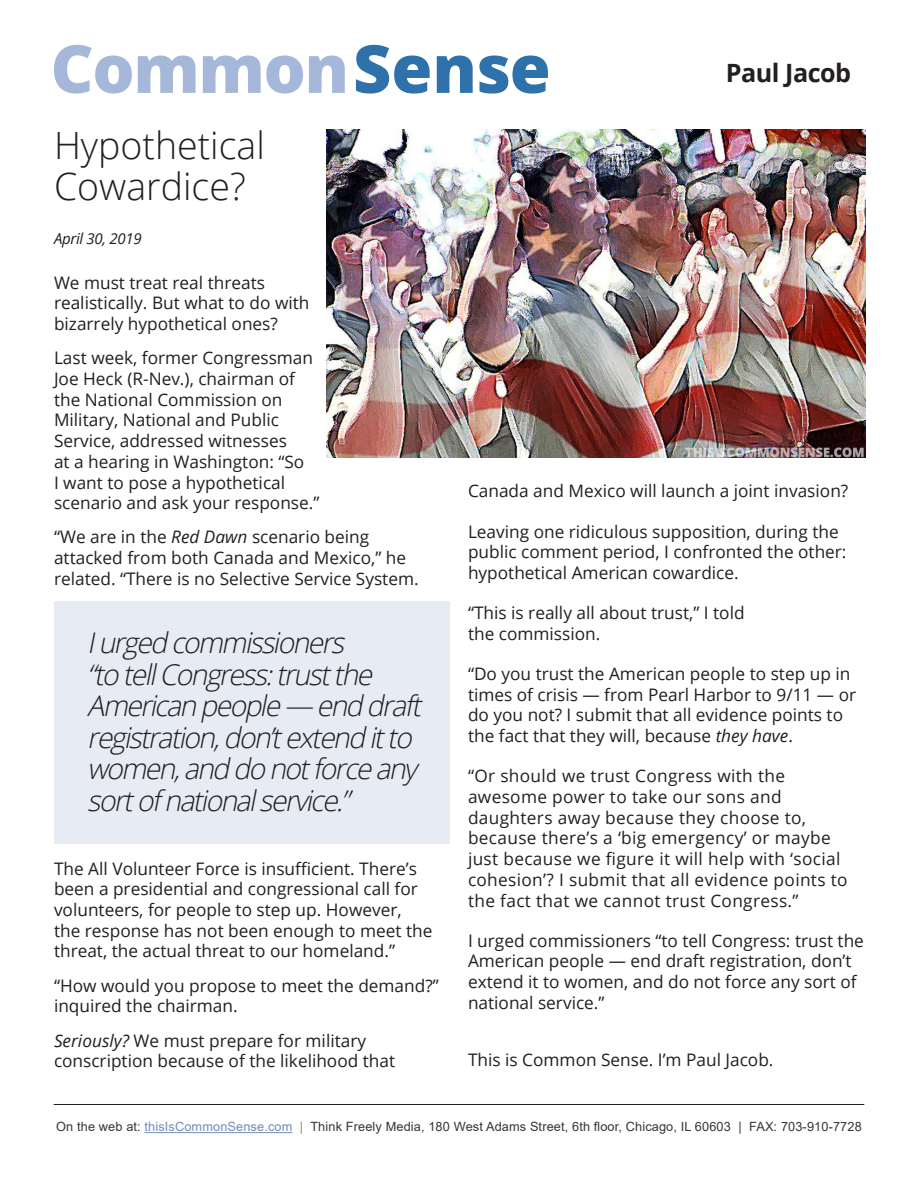
<style>
.page{position:relative;width:918px;height:1188px;background:#fff}
.page>*{position:absolute;margin:0;border:0;box-sizing:border-box;transform-origin:0 0}
.t1{font:800 66.45px "Open Sans";letter-spacing:-.02em;color:#a6b8d9}
.t2{font:300 37.5px/41.4px "Open Sans";color:#231f20}
.t3{font:italic 300 28.5px/31.5px "Open Sans";color:#231f20}
.t4{font:700 25.2px "Open Sans";letter-spacing:-.02em;color:#231f20}
.t5{font:17.25px/20.7px "Open Sans";color:#231f20}
.t6{font:17.25px/20.7px "Open Sans";letter-spacing:.02em;color:#231f20}
.t7{font:italic 15px "Open Sans";letter-spacing:-.02em;color:#231f20}
.t8{font:12.75px "Arial";letter-spacing:.01em;color:#3b3532}
.s1{color:#2f71ab}
.s2{font-style:italic}
.s3{color:#738cbd}
.s4{color:#808285}
</style>
<div class="page">
<hr style="left:145px;top:1132px;width:148px;height:1px;background:#738cbd">
<img style="left:327px;top:130px;width:539px;height:327px">
<hr style="left:54px;top:1104px;width:810px;height:1px;background:#231f20">
<div style="left:54px;top:602px;width:396px;height:242px;background:#e7ebf4"></div>
<p class="t1" style="left:51px;top:18px;width:502px">Common<span class="s1">Sense</span></p>
<p class="t4" style="left:726px;top:55px;width:127px">Paul Jacob</p>
<p class="t2" style="left:54px;top:123px;width:212px">Hypothetical<br>Cowardice?</p>
<p class="t7" style="left:54px;top:228px;width:89px">April 30, 2019</p>
<p class="t5" style="left:54px;top:272px;width:257px">We must treat real threats realistically. But what to do with bizarrely hypothetical ones?</p>
<p class="t5" style="left:54px;top:347px;width:267px">Last week, former Congressman<br>Joe Heck (R-Nev.), chairman of the National Commission on<br>Military, National and Public<br>Service, addressed witnesses<br>at a hearing in Washington: “So<br>I want to pose a hypothetical scenario and ask your response.”</p>
<p class="t5" style="left:54px;top:526px;width:366px">“We are in the <span class="s2">Red Dawn</span> scenario being attacked from both Canada and Mexico,” he related. “There is no Selective Service System.</p>
<p class="t3" style="left:87px;top:626px;width:342px">Iurgedcommissioners “totellCongress:trustthe<br>Americanpeople— enddraft registration,don’textenditto women,anddonotforceany sortof nationalservice.”</p>
<p class="t5" style="left:54px;top:858px;width:380px">The All Volunteer Force is insufficient. There’s been a presidential and congressional call for volunteers, for people to step up. However,<br>the response has not been enough to meet the threat, the actual threat to our homeland.”</p>
<p class="t5" style="left:54px;top:975px;width:386px">“How would you propose to meet the demand?” inquired the chairman.</p>
<p class="t5" style="left:54px;top:1029px;width:343px"><span class="s2">Seriously?</span> We must prepare for military conscription because of the likelihood that</p>
<p class="t5" style="left:468px;top:480px;width:382px">Canada and Mexico will launch a joint invasion?</p>
<p class="t5" style="left:468px;top:521px;width:380px">Leaving one ridiculous supposition, during the public comment period, I confronted the other: hypothetical American cowardice.</p>
<p class="t5" style="left:468px;top:602px;width:278px">“This is really all about trust,” I told the commission.</p>
<p class="t5" style="left:468px;top:663px;width:390px">“Do you trust the American people to step up in times of crisis — from Pearl Harbor to 9/11 — or do you not? I submit that all evidence points to the fact that they will, because <span class="s2">they have</span>.</p>
<p class="t6" style="left:468px;top:765px;width:381px">“Or should we trust Congress with the awesome power to take our sons and daughters away because they choose to, because there’s a ‘big emergency’ or maybe just because we figure it will help with ‘social cohesion’? I submit that all evidence points to the fact that we cannot trust Congress.”</p>
<p class="t5" style="left:468px;top:930px;width:397px">I urged commissioners “to tell Congress: trust the American people — end draft registration, don’t extend it to women, and do not force any sort of national service.”</p>
<p class="t5" style="left:468px;top:1049px;width:307px">This is Common Sense. I’m Paul Jacob.</p>
<p class="t8" style="left:56px;top:1118px;width:807px">On the web at: <span class="s3">thisIsCommonSense.com</span> <span class="s4">|</span> Think Freely Media, 180 West Adams Street, 6th floor, Chicago, IL 60603 | FAX: 703-910-7728</p>
</div>
